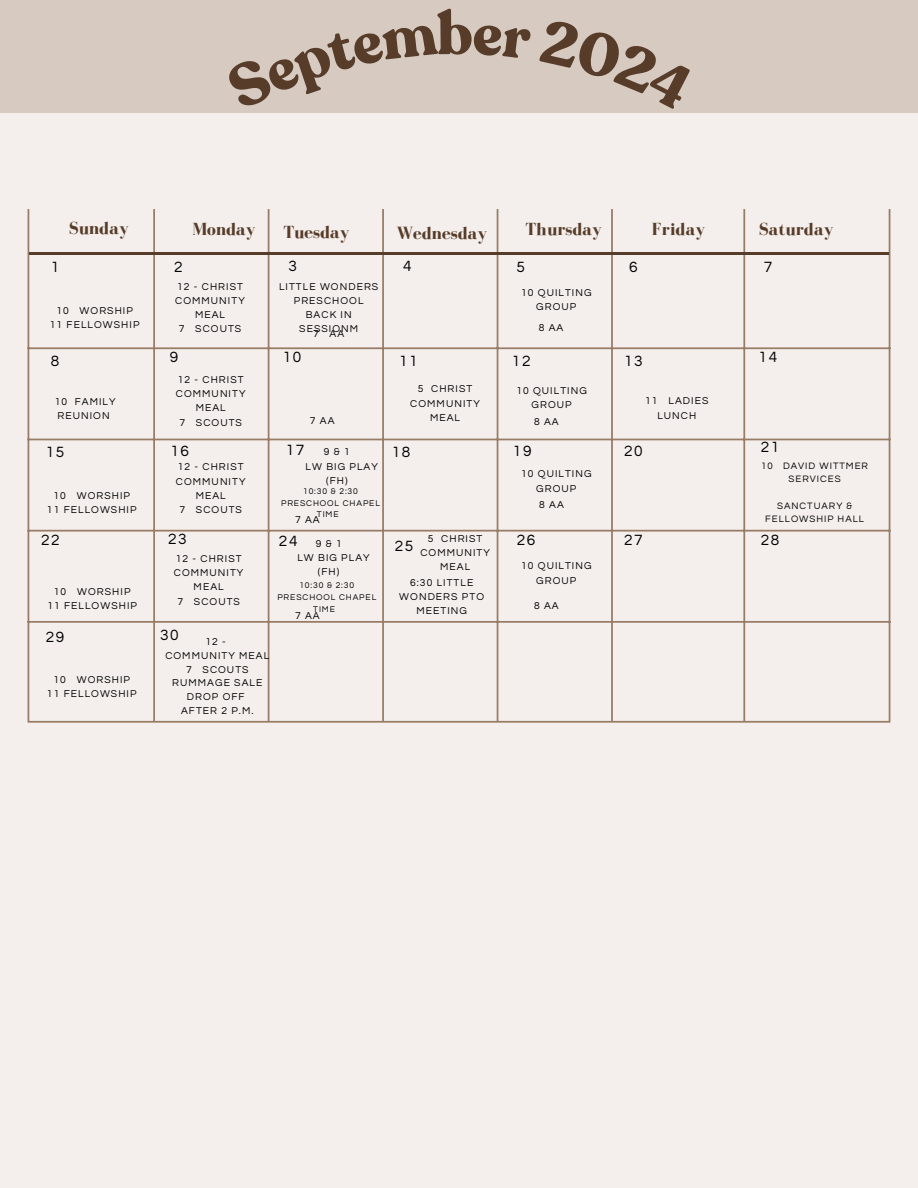
<style>
.page{position:relative;width:918px;height:1188px;background:#f4efec}
.page>*{position:absolute;margin:0;border:0;box-sizing:border-box;transform-origin:0 0}
.t1{font:700 18px "Bodoni FLF";color:#573c29}
.t2{font:15.45px "Questrial";letter-spacing:.105em;color:#000}
.t3{font:10.35px/14.2px "Questrial";letter-spacing:.105em;color:#000;text-align:center}
.t4{font:9.6px/13.4px "Questrial";letter-spacing:.105em;color:#000;text-align:center}
.t5{font:8.55px "Questrial";letter-spacing:.105em;color:#000}
</style>
<div class="page">
<svg style="left:28px;top:209px;width:862px;height:514px"></svg>
<hr style="left:29px;top:252px;width:860px;height:2px;background:#573c29">
<div style="left:0;top:0;width:918px;height:112px;background:#d6cac1"></div>
<h3 class="t1" style="left:69px;top:219px;width:61px">Sunday</h3>
<p class="t1" style="left:192px;top:219px;width:65px">Monday</p>
<h3 class="t1" style="left:283px;top:223px;width:68px">Tuesday</h3>
<p class="t1" style="left:396px;top:224px;width:92px">Wednesday</p>
<h3 class="t1" style="left:525px;top:219px;width:78px">Thursday</h3>
<p class="t1" style="left:652px;top:219px;width:55px">Friday</p>
<p class="t1" style="left:759px;top:219px;width:76px">Saturday</p>
<p class="t2" style="left:51px;top:259px;width:10px">1</p>
<h3 class="t2" style="left:174px;top:259px;width:10px">2</h3>
<p class="t3" style="left:175px;top:279px;width:71px">12 - CHRIST<br>COMMUNITY<br>MEAL<br>7 SCOUTS</p>
<h3 class="t3" style="left:50px;top:303px;width:91px">10 WORSHIP<br>11 FELLOWSHIP</h3>
<h3 class="t2" style="left:288px;top:258px;width:10px">3</h3>
<p class="t3" style="left:279px;top:279px;width:101px">LITTLE WONDERS<br>PRESCHOOL<br>BACK IN<br>SESSIONM</p>
<p class="t3" style="left:313px;top:326px;width:33px">7 AA</p>
<p class="t2" style="left:403px;top:258px;width:10px">4</p>
<p class="t2" style="left:516px;top:259px;width:10px">5</p>
<h3 class="t2" style="left:764px;top:259px;width:10px">7</h3>
<p class="t2" style="left:629px;top:259px;width:10px">6</p>
<p class="t3" style="left:521px;top:286px;width:72px">10 QUILTING<br>GROUP</p>
<p class="t3" style="left:539px;top:320px;width:26px">8 AA</p>
<h3 class="t2" style="left:51px;top:353px;width:10px">8</h3>
<h3 class="t3" style="left:55px;top:394px;width:62px;text-align:left">10 FAMILY<br>REUNION</h3>
<p class="t2" style="left:170px;top:349px;width:10px">9</p>
<p class="t2" style="left:283px;top:349px;width:20px">10</p>
<h3 class="t2" style="left:399px;top:353px;width:20px">11</h3>
<h3 class="t2" style="left:512px;top:353px;width:20px">12</h3>
<p class="t2" style="left:624px;top:353px;width:20px">13</p>
<h3 class="t2" style="left:759px;top:349px;width:20px">14</h3>
<p class="t3" style="left:410px;top:382px;width:71px">5 CHRIST<br>COMMUNITY<br>MEAL</p>
<p class="t3" style="left:176px;top:373px;width:71px">12 - CHRIST<br>COMMUNITY<br>MEAL<br>7 SCOUTS</p>
<p class="t3" style="left:516px;top:383px;width:72px">10 QUILTING<br>GROUP</p>
<p class="t3" style="left:645px;top:394px;width:65px">11 LADIES<br>LUNCH</p>
<h3 class="t3" style="left:310px;top:413px;width:26px">7 AA</h3>
<h3 class="t3" style="left:534px;top:414px;width:26px">8 AA</h3>
<p class="t2" style="left:46px;top:444px;width:20px">15</p>
<h3 class="t2" style="left:170px;top:443px;width:20px">16</h3>
<h3 class="t2" style="left:286px;top:442px;width:20px">17</h3>
<h3 class="t2" style="left:392px;top:444px;width:20px">18</h3>
<p class="t2" style="left:513px;top:443px;width:20px">19</p>
<h3 class="t2" style="left:624px;top:443px;width:20px">20</h3>
<p class="t2" style="left:761px;top:440px;width:20px">21</p>
<p class="t3" style="left:324px;top:445px;width:27px">9&amp;1</p>
<p class="t3" style="left:306px;top:459px;width:74px">LW BIG PLAY</p>
<p class="t3" style="left:326px;top:474px;width:23px">(FH)</p>
<p class="t4" style="left:761px;top:459px;width:108px">10 DAVID WITTMER<br>SERVICES</p>
<p class="t4" style="left:765px;top:499px;width:100px">SANCTUARY &amp;<br>FELLOWSHIP HALL</p>
<p class="t3" style="left:176px;top:460px;width:71px">12 - CHRIST<br>COMMUNITY<br>MEAL<br>7 SCOUTS</p>
<p class="t3" style="left:521px;top:467px;width:72px">10 QUILTING<br>GROUP</p>
<p class="t5" style="left:303px;top:487px;width:56px">10:30 &amp; 2:30</p>
<p class="t5" style="left:281px;top:499px;width:100px">PRESCHOOL CHAPEL</p>
<p class="t5" style="left:317px;top:510px;width:23px">TIME</p>
<h3 class="t3" style="left:47px;top:489px;width:91px">10 WORSHIP<br>11 FELLOWSHIP</h3>
<p class="t3" style="left:539px;top:498px;width:26px">8 AA</p>
<p class="t3" style="left:295px;top:513px;width:26px">7 AA</p>
<h3 class="t2" style="left:41px;top:533px;width:20px">22</h3>
<h3 class="t2" style="left:168px;top:531px;width:20px">23</h3>
<p class="t2" style="left:279px;top:534px;width:20px">24</p>
<p class="t3" style="left:316px;top:536px;width:27px">9&amp;1</p>
<p class="t3" style="left:297px;top:551px;width:74px">LW BIG PLAY</p>
<p class="t3" style="left:318px;top:565px;width:23px">(FH)</p>
<p class="t3" style="left:174px;top:552px;width:71px">12 - CHRIST<br>COMMUNITY<br>MEAL<br>7 SCOUTS</p>
<h3 class="t3" style="left:165px;top:635px;width:105px">12 -<br>COMMUNITY MEAL<br>7 SCOUTS</h3>
<p class="t5" style="left:299px;top:581px;width:56px">10:30 &amp; 2:30</p>
<p class="t5" style="left:277px;top:593px;width:100px">PRESCHOOL CHAPEL</p>
<p class="t5" style="left:313px;top:605px;width:23px">TIME</p>
<p class="t3" style="left:47px;top:584px;width:91px">10 WORSHIP<br>11 FELLOWSHIP</p>
<h3 class="t3" style="left:295px;top:609px;width:26px">7 AA</h3>
<h2 class="t2" style="left:46px;top:629px;width:20px">29</h2>
<p class="t2" style="left:160px;top:627px;width:20px">30</p>
<h3 class="t3" style="left:47px;top:672px;width:91px">10 WORSHIP<br>11 FELLOWSHIP</h3>
<p class="t3" style="left:172px;top:676px;width:92px">RUMMAGE SALE<br>DROP OFF<br>AFTER 2 P.M.</p>
<h3 class="t2" style="left:395px;top:539px;width:20px">25</h3>
<h3 class="t3" style="left:420px;top:532px;width:71px">5 CHRIST<br>COMMUNITY<br>MEAL</h3>
<p class="t3" style="left:399px;top:576px;width:86px">6:30 LITTLE<br>WONDERS PTO<br>MEETING</p>
<h3 class="t2" style="left:517px;top:532px;width:20px">26</h3>
<p class="t2" style="left:624px;top:532px;width:20px">27</p>
<h3 class="t2" style="left:761px;top:532px;width:20px">28</h3>
<p class="t3" style="left:521px;top:559px;width:72px">10 QUILTING<br>GROUP</p>
<h3 class="t3" style="left:534px;top:599px;width:26px">8 AA</h3>
</div>
